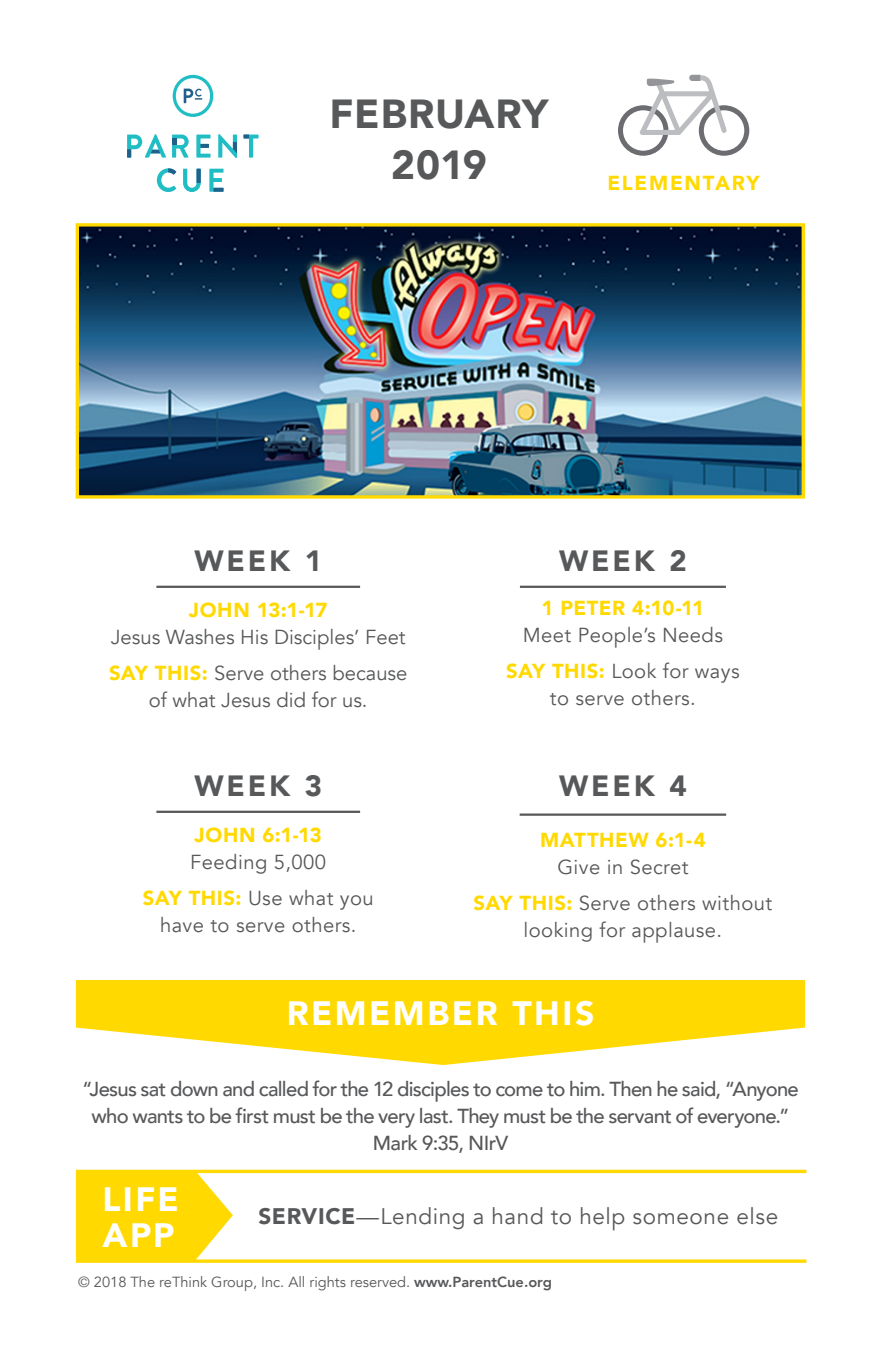
<style>
.page{position:relative;width:886px;height:1367px;background:#fff}
.page>*{position:absolute;margin:0;border:0;box-sizing:border-box;transform-origin:0 0}
.t1{font:900 40.5px "Avenir";letter-spacing:.015em;color:#57585a}
.t2{font:900 33.75px/36px "Avenir";letter-spacing:.075em;color:#fff}
.t3{font:900 29.25px "Avenir";letter-spacing:.095em;color:#57585a}
.t4{font:22.5px "Avenir";letter-spacing:.025em;color:#57585a}
.t5{font:20.25px/27px "Avenir";letter-spacing:.02em;color:#57585a;text-align:center}
.t6{font:500 20.25px/27px "Avenir";letter-spacing:-.035em;color:#57585a;text-align:center}
.t7{font:20.25px/27px "Avenir";color:#57585a;text-align:center}
.t8{font:900 20.25px "Avenir";letter-spacing:.03em;color:#ffd900}
.t9{font:900 20.25px "Avenir";letter-spacing:.09em;color:#ffd900}
.t10{font:14.62px "Avenir";color:#57585a}
.s1{font-weight:900;color:#ffd900}
.s2{font-weight:800}
.s3{font-weight:900}
</style>
<div class="page">
<svg style="left:76px;top:980px;width:729px;height:85px;fill:#ffd900"></svg>
<svg style="left:76px;top:1259px;width:730px;height:4px;background:#ffde24"></svg>
<hr style="left:76px;top:1170px;width:730px;height:3px;background:#ffd900">
<svg style="left:76px;top:1173px;width:157px;height:88px;background:#ffdd1c"></svg>
<svg style="left:618px;top:75px;width:131px;height:81px"></svg>
<svg style="left:172px;top:135px;width:17px;height:23px"></svg>
<svg style="left:196px;top:135px;width:14px;height:23px"></svg>
<svg style="left:209px;top:169px;width:14px;height:23px"></svg>
<svg style="left:243px;top:135px;width:15px;height:23px"></svg>
<svg style="left:127px;top:134px;width:39px;height:24px"></svg>
<svg style="left:218px;top:134px;width:19px;height:24px"></svg>
<svg style="left:157px;top:168px;width:19px;height:24px"></svg>
<svg style="left:183px;top:169px;width:18px;height:23px"></svg>
<svg style="left:173px;top:75px;width:40px;height:42px"></svg>
<hr style="left:156px;top:586px;width:204px;height:2px;background:#57585a">
<hr style="left:520px;top:586px;width:206px;height:2px;background:#57585a">
<hr style="left:519px;top:813px;width:207px;height:3px;background:#57585a">
<hr style="left:156px;top:811px;width:204px;height:2px;background:#57585a">
<img style="left:80px;top:227px;width:721px;height:268px">
<div style="left:76px;top:223px;width:729px;height:276px;border:3px solid #ffd900"></div>
<p class="t1" style="left:329px;top:79px;width:220px">FEBRUARY</p>
<p class="t1" style="left:391px;top:130px;width:97px">2019</p>
<p class="t9" style="left:607px;top:165px;width:154px">ELEMENTARY</p>
<p class="t3" style="left:194px;top:536px;width:129px">WEEK 1</p>
<p class="t3" style="left:559px;top:536px;width:129px">WEEK 2</p>
<p class="t7" style="left:111px;top:597px;width:296px"><span class="s1">JOHN 13:1-17<br></span>Jesus Washes His Disciples’ Feet</p>
<p class="t7" style="left:109px;top:660px;width:300px"><span class="s1">SAY THIS:</span> Serve others because</p>
<p class="t7" style="left:149px;top:687px;width:220px">of what Jesus did for us.</p>
<p class="t3" style="left:194px;top:761px;width:129px">WEEK 3</p>
<p class="t5" style="left:190px;top:822px;width:137px;text-align:left"><span class="s1">JOHN 6:1-13<br></span>Feeding 5,000</p>
<p class="t5" style="left:143px;top:885px;width:232px"><span class="s1">SAY THIS:</span> Use what you</p>
<p class="t5" style="left:160px;top:912px;width:198px">have to serve others.</p>
<p class="t8" style="left:541px;top:591px;width:164px">1 PETER 4:10-11</p>
<p class="t5" style="left:523px;top:622px;width:202px">Meet People’s Needs</p>
<p class="t5" style="left:506px;top:658px;width:235px"><span class="s1">SAY THIS:</span> Look for ways</p>
<p class="t5" style="left:550px;top:685px;width:147px">to serve others.</p>
<p class="t3" style="left:559px;top:761px;width:129px">WEEK 4</p>
<p class="t8" style="left:540px;top:822px;width:167px">MATTHEW 6:1-4</p>
<p class="t5" style="left:557px;top:853px;width:132px">Give in Secret</p>
<p class="t5" style="left:473px;top:889px;width:300px"><span class="s1">SAY THIS:</span> Serve others without looking for applause.</p>
<h2 class="t2" style="left:287px;top:994px;width:309px">REMEMBER THIS</h2>
<p class="t6" style="left:82px;top:1074px;width:718px">“Jesus sat down and called for the 12 disciples to come to him. Then he said, “Anyone who wants to be first must be the very last. They must be the servant of everyone.”</p>
<p class="t6" style="left:373px;top:1128px;width:137px">Mark 9:35, NIrV</p>
<h2 class="t2" style="left:103px;top:1180px;width:78px">LIFE<br>APP</h2>
<p class="t10" style="left:78px;top:1273px;width:475px">© 2018 The reThink Group, Inc. All rights reserved. <span class="s2">www.ParentCue.org</span></p>
<p class="t4" style="left:258px;top:1202px;width:521px"><span class="s3">SERVICE</span>—Lending a hand to help someone else</p>
</div>
